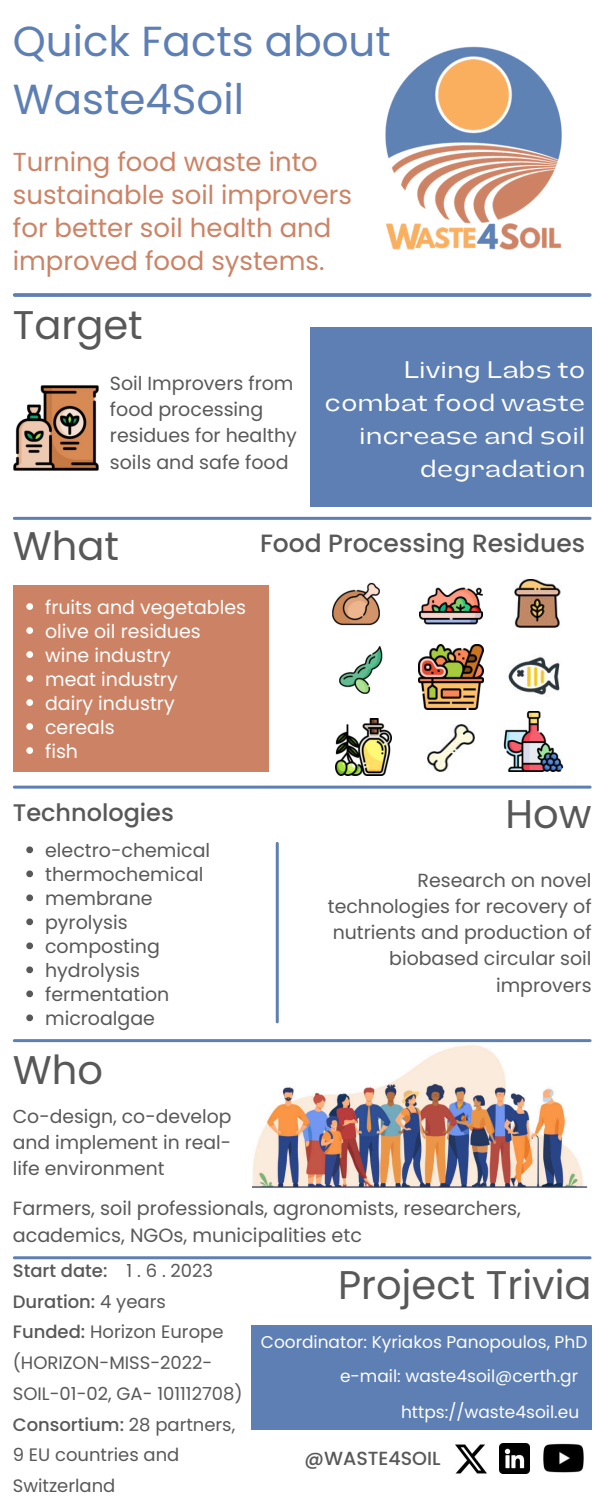
<style>
.page{position:relative;width:600px;height:1500px;background:#fff}
.page>*{position:absolute;margin:0;border:0;box-sizing:border-box;transform-origin:0 0}
.t1{font:42px/57.7px "Poppins";color:#5d7fb4}
.t2{font:40px "Poppins";color:#595858}
.t3{font:26px/33px "Poppins";color:#cc8365}
.t4{font:500 25px "Poppins";color:#595858}
.t5{font:expanded 24px/33px "Lazord";color:#fff;text-align:right}
.t6{font:500 24px "Poppins";color:#595858}
.t7{font:19.2px/26.2px "Poppins";color:#595858}
.t8{font:19px/24px "Poppins";color:#595858}
.t9{font:19px/24px "Poppins";color:#fff}
.t10{font:500 19px "Poppins";color:#595858}
.t11{font:18.9px/26.2px "Poppins";color:#595858;text-align:right}
.t12{font:18.8px/26.2px "Poppins";color:#595858;text-align:justify}
.t13{font:18px/30.7px "Poppins";color:#595858}
.t14{font:17px/36px "Poppins";color:#fefefe;text-align:right}
.s1{font-weight:500}
</style>
<div class="page">
<svg style="left:15px;top:293px;width:575px;height:4px;background:#6686b8"></svg>
<hr style="left:14px;top:517px;width:576px;height:3px;background:#5d7fb4">
<hr style="left:276px;top:843px;width:3px;height:179px;background:#5d7fb4">
<img style="left:385px;top:46px;width:177px;height:204px">
<img style="left:428px;top:725px;width:46px;height:47px">
<img style="left:509px;top:656px;width:51px;height:39px">
<img style="left:514px;top:579px;width:47px;height:50px">
<div style="left:310px;top:327px;width:281px;height:180px;background:#5d7fb4"></div>
<div style="left:13px;top:586px;width:256px;height:186px;background:#cc8365"></div>
<hr style="left:14px;top:786px;width:576px;height:3px;background:#5d7fb4">
<img style="left:543px;top:1443px;width:41px;height:30px">
<img style="left:500px;top:1443px;width:30px;height:30px">
<img style="left:456px;top:1444px;width:31px;height:30px">
<img style="left:419px;top:587px;width:63px;height:38px">
<img style="left:335px;top:719px;width:56px;height:56px">
<img style="left:504px;top:712px;width:60px;height:60px">
<img style="left:418px;top:644px;width:65px;height:66px">
<img style="left:340px;top:647px;width:43px;height:47px">
<img style="left:332px;top:582px;width:47px;height:44px">
<hr style="left:14px;top:1256px;width:576px;height:3px;background:#5d7fb4">
<img style="left:13px;top:385px;width:86px;height:86px">
<hr style="left:14px;top:1039px;width:576px;height:3px;background:#5d7fb4">
<div style="left:251px;top:1325px;width:341px;height:105px;background:#5d7fb4"></div>
<img style="left:253px;top:1045px;width:335px;height:143px">
<svg style="left:26px;top:603px;width:7px;height:7px"></svg>
<svg style="left:26px;top:627px;width:7px;height:7px"></svg>
<svg style="left:26px;top:651px;width:7px;height:7px"></svg>
<svg style="left:26px;top:675px;width:7px;height:7px"></svg>
<svg style="left:26px;top:699px;width:7px;height:7px"></svg>
<svg style="left:26px;top:723px;width:7px;height:7px"></svg>
<svg style="left:26px;top:747px;width:7px;height:7px"></svg>
<svg style="left:26px;top:846px;width:7px;height:7px"></svg>
<svg style="left:26px;top:870px;width:7px;height:7px"></svg>
<svg style="left:26px;top:894px;width:7px;height:7px"></svg>
<svg style="left:26px;top:918px;width:7px;height:7px"></svg>
<svg style="left:26px;top:942px;width:7px;height:7px"></svg>
<svg style="left:26px;top:966px;width:7px;height:7px"></svg>
<svg style="left:26px;top:990px;width:7px;height:7px"></svg>
<svg style="left:26px;top:1014px;width:7px;height:7px"></svg>
<h1 class="t1" style="left:13px;top:13px;width:379px">Quick Facts about<br>Waste4Soil</h1>
<h3 class="t3" style="left:13px;top:146px;width:341px">Turning food waste into sustainable soil improvers for better soil health and improved food systems.</h3>
<h2 class="t2" style="left:13px;top:302px;width:131px">Target</h2>
<p class="t8" style="left:110px;top:370px;width:189px;line-height:26.2px">Soil Improvers from food processing residues for healthy soils and safe food</p>
<p class="t5" style="left:325px;top:354px;width:262px">Living Labs to combat food waste increase and soil degradation</p>
<h2 class="t2" style="left:13px;top:523px;width:108px">What</h2>
<h3 class="t4" style="left:260px;top:529px;width:327px">Food Processing Residues</h3>
<p class="t9" style="left:45px;top:595px;width:203px">fruits and vegetables olive oil residues wine industry<br>meat industry<br>dairy industry cereals<br>fish</p>
<p class="t6" style="left:13px;top:799px;width:163px">Technologies</p>
<p class="t8" style="left:45px;top:838px;width:167px">electro-chemical thermochemical membrane pyrolysis composting hydrolysis fermentation microalgae</p>
<h2 class="t2" style="left:13px;top:1046px;width:92px">Who</h2>
<p class="t12" style="left:13px;top:1103px;width:220px">Co-design, co-develop and implement in real&shy;life environment</p>
<h2 class="t2" style="left:506px;top:790px;width:88px">How</h2>
<p class="t11" style="left:328px;top:867px;width:265px">Research on novel technologies for recovery of nutrients and production of biobased circular soil improvers</p>
<p class="t7" style="left:13px;top:1196px;width:510px">Farmers, soil professionals, agronomists, researchers, academics, NGOs, municipalities etc</p>
<p class="t13" style="left:13px;top:1255px;width:231px"><span class="s1">Start date:</span> 1 . 6 . 2023<br><span class="s1">Duration:</span> 4 years<br><span class="s1">Funded:</span> Horizon Europe (HORIZON-MISS-2022-<br>SOIL-01-02, GA- 101112708)<br><span class="s1">Consortium:</span> 28 partners,<br>9 EU countries and<br>Switzerland</p>
<h2 class="t2" style="left:338px;top:1262px;width:255px">Project Trivia</h2>
<p class="t14" style="left:261px;top:1324px;width:328px">Coordinator: Kyriakos Panopoulos, PhD</p>
<p class="t14" style="left:340px;top:1358px;width:241px">e-mail: waste4soil@certh.gr https://waste4soil.eu</p>
<p class="t10" style="left:305px;top:1447px;width:137px">@WASTE4SOIL</p>
</div>
